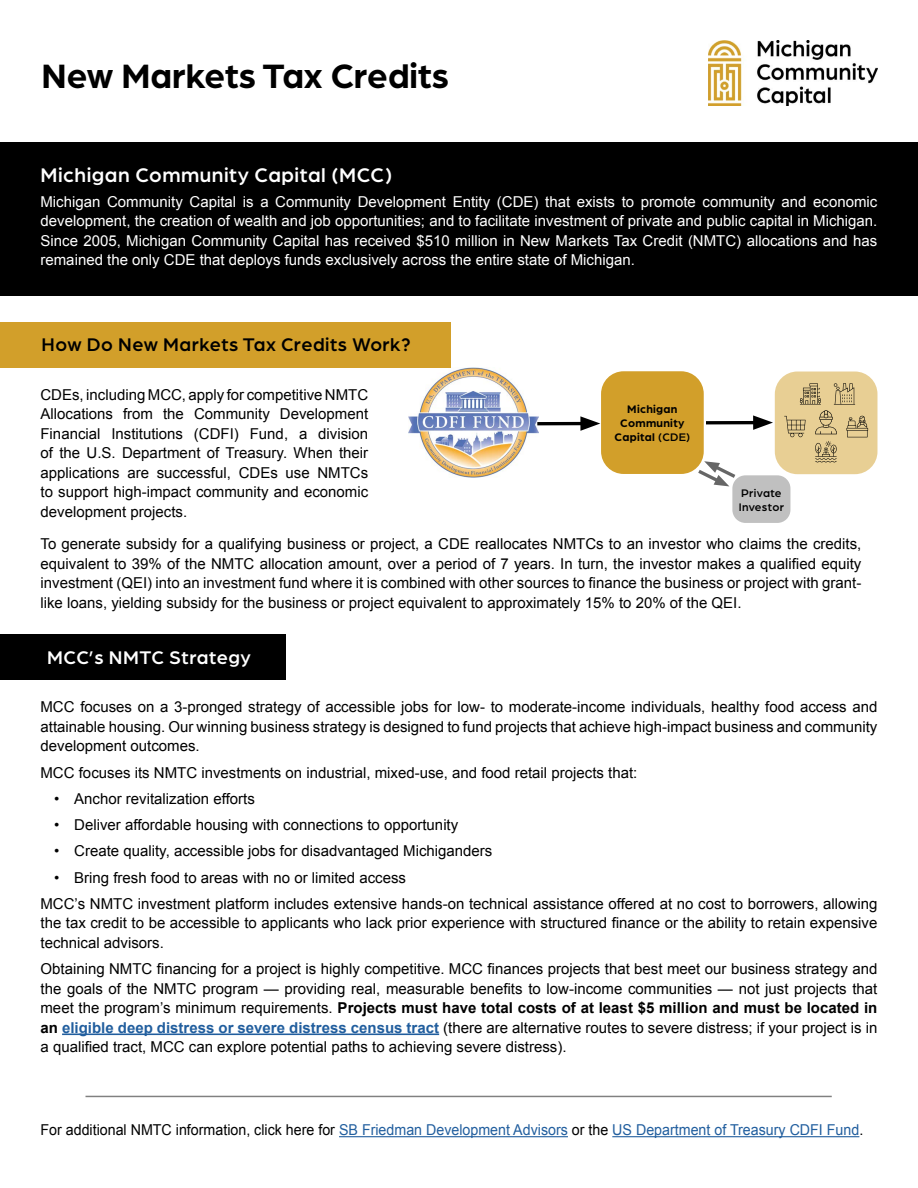
<style>
.page{position:relative;width:918px;height:1188px;background:#fff}
.page>*{position:absolute;margin:0;border:0;box-sizing:border-box;transform-origin:0 0}
.t1{font:700 36px "Arboria";color:#000}
.t2{font:500 21px "Arboria";letter-spacing:.025em;color:#fff}
.t3{font:500 19.5px "Arboria";letter-spacing:.025em;color:#000}
.t4{font:500 19.5px "Arboria";letter-spacing:.025em;color:#fff}
.t5{font:15px/19.5px "Arial";color:#000;text-align:justify}
.t6{font:15px/19.5px "Arial";color:#fff;text-align:justify}
.t7{font:15px "Arial";color:#215e9e;scale:.95 1}
.t8{font:700 11.7px/14.1px "Arboria";letter-spacing:.025em;color:#000;text-align:center}
.t9{font:500 11.7px/14.1px "Arboria";letter-spacing:.025em;color:#000}
.s1{font-weight:500}
.s2{font-weight:700}
.s3{font-weight:700;color:#215e9e}
.s4{color:#000}
</style>
<div class="page">
<img style="left:409px;top:368px;width:130px;height:109px">
<div style="left:775px;top:372px;width:102px;height:102px;background:#e8cf94;border-radius:23px"></div>
<svg style="left:784px;top:383px;width:84px;height:79px"></svg>
<div style="left:601px;top:371px;width:103px;height:103px;background:#d29f2a;border-radius:23px"></div>
<hr style="left:537px;top:422px;width:51px;height:3px;background:#000">
<svg style="left:580px;top:416px;width:20px;height:15px"></svg>
<hr style="left:706px;top:421px;width:55px;height:3px;background:#000">
<svg style="left:753px;top:415px;width:20px;height:15px"></svg>
<svg style="left:694px;top:461px;width:42px;height:26px"></svg>
<div style="left:732px;top:475px;width:58px;height:48px;background:#c0c0c0;border-radius:13px"></div>
<div style="left:0;top:142px;width:918px;height:153px;background:#000"></div>
<hr style="left:62px;top:1034px;width:377px;height:1px;background:#215e9e">
<img style="left:709px;top:40px;width:169px;height:66px">
<div style="left:0;top:322px;width:396px;height:45px;background:#d29f2a"></div>
<div style="left:42px;top:322px;width:409px;height:45px;background:#d29f2a"></div>
<div style="left:0;top:635px;width:225px;height:45px;background:#000"></div>
<div style="left:47px;top:635px;width:239px;height:45px;background:#000"></div>
<hr style="left:339px;top:1136px;width:229px;height:1px;background:#215e9e">
<hr style="left:612px;top:1136px;width:247px;height:1px;background:#215e9e">
<hr style="left:85px;top:1096px;width:747px;height:1px;background:#000">
<h1 class="t1" style="left:42px;top:51px;width:409px">New Markets Tax Credits</h1>
<h2 class="t2" style="left:40px;top:161px;width:353px">Michigan Community Capital (MCC)</h2>
<p class="t6" style="left:40px;top:192px;width:838px">Michigan Community Capital is a Community Development Entity (CDE) that exists to promote community and economic development, the creation of wealth and job opportunities; and to facilitate investment of private and public capital in Michigan.<br>Since 2005, Michigan Community Capital has received $510 million in New Markets Tax Credit (NMTC) allocations and has remained the only CDE that deploys funds exclusively across the entire state of Michigan.</p>
<h3 class="t3" style="left:42px;top:332px;width:371px">How Do New Markets Tax Credits Work?</h3>
<p class="t5" style="left:40px;top:385px;width:329px">CDEs, including MCC, apply for competitive NMTC Allocations from the Community Development Financial Institutions (CDFI) Fund, a division of the U.S. Department of Treasury. When their applications are successful, CDEs use NMTCs to support high-impact community and economic development projects.</p>
<p class="t5" style="left:40px;top:535px;width:822px">To generate subsidy for a qualifying business or project, a CDE reallocates NMTCs to an investor who claims the credits, equivalent to 39% of the NMTC allocation amount, over a period of 7 years. In turn, the investor makes a qualified equity investment (QEI) into an investment fund where it is combined with other sources to finance the business or project with grant&shy;like loans, yielding subsidy for the business or project equivalent to approximately 15% to 20% of the QEI.</p>
<p class="t8" style="left:615px;top:402px;width:77px">Michigan<br>Community<br>Capital <span class="s1">(CDE)</span></p>
<p class="t9" style="left:739px;top:485px;width:47px">Private<br>Investor</p>
<h3 class="t4" style="left:47px;top:644px;width:205px">MCC’s NMTC Strategy</h3>
<p class="t5" style="left:40px;top:698px;width:838px">MCC focuses on a 3-pronged strategy of accessible jobs for low- to moderate-income individuals, healthy food access and attainable housing. Our winning business strategy is designed to fund projects that achieve high-impact business and community development outcomes.</p>
<p class="t5" style="left:40px;top:763px;width:598px">MCC focuses its NMTC investments on industrial, mixed-use, and food retail projects that:</p>
<p class="t5" style="left:54px;top:789px;width:202px">• Anchor revitalization efforts</p>
<p class="t5" style="left:54px;top:815px;width:406px">• Deliver affordable housing with connections to opportunity</p>
<p class="t5" style="left:54px;top:842px;width:440px">• Create quality, accessible jobs for disadvantaged Michiganders</p>
<p class="t5" style="left:40px;top:864px;width:838px;line-height:26.2px;text-indent:14px">• Bring fresh food to areas with no or limited access<br>MCC’s NMTC investment platform includes extensive hands-on technical assistance offered at no cost to borrowers, allowing</p>
<p class="t5" style="left:40px;top:914px;width:838px">the tax credit to be accessible to applicants who lack prior experience with structured finance or the ability to retain expensive technical advisors.</p>
<p class="t5" style="left:40px;top:959px;width:838px">Obtaining NMTC financing for a project is highly competitive. MCC finances projects that best meet our business strategy and the goals of the NMTC program — providing real, measurable benefits to low-income communities — not just projects that meet the program’s minimum requirements. <span class="s2">Projects must have total costs of at least $5 million and must be located in an</span> <span class="s3">eligible deep distress or severe distress census tract</span> (there are alternative routes to severe distress; if your project is in a qualified tract, MCC can explore potential paths to achieving severe distress).</p>
<p class="t7" style="left:40px;top:1120px;width:868px"><span class="s4">For additional NMTC information, click here for</span> SB Friedman Development Advisors <span class="s4">or the</span> US Department of Treasury CDFI Fund<span class="s4">.</span></p>
</div>
